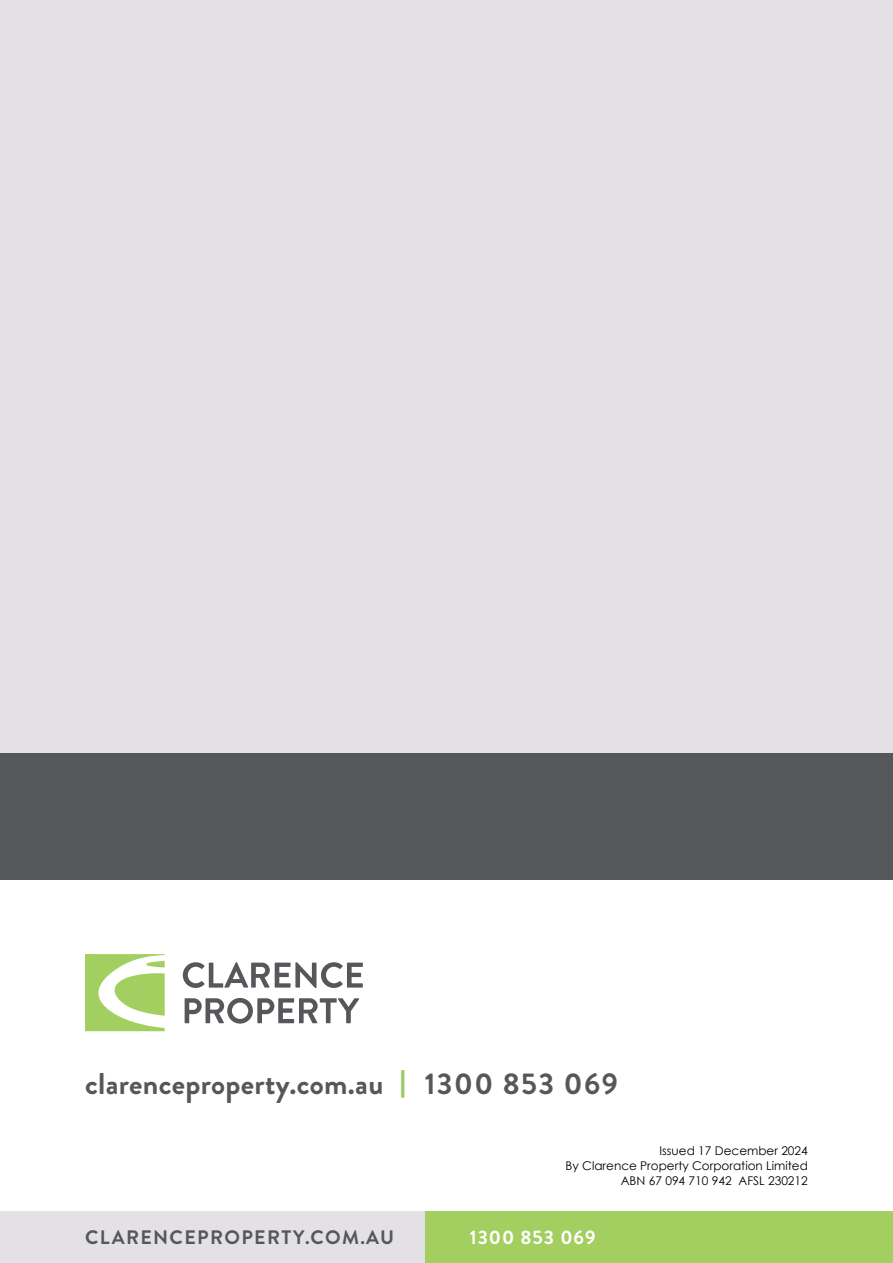
<style>
.page{position:relative;width:893px;height:1263px;background:#fff}
.page>*{position:absolute;margin:0;border:0;box-sizing:border-box;transform-origin:0 0}
.t1{font:700 30px "Brandon Grotesque";letter-spacing:.01em;color:#55575a}
.t2{font:700 19.5px "Brandon Grotesque";letter-spacing:.07em;color:#55575a}
.t3{font:700 19.5px "Brandon Grotesque";letter-spacing:.05em;color:#fff}
.t4{font:12px/15px "Century Gothic";color:#000;text-align:right}
.s1{font-family:"Impact";font-weight:400;color:#99cc67}
</style>
<div class="page">
<div style="left:0;top:753px;width:893px;height:127px;background:#55575a"></div>
<svg style="left:183px;top:962px;width:180px;height:26px"></svg>
<svg style="left:185px;top:998px;width:174px;height:25px"></svg>
<svg style="left:85px;top:954px;width:80px;height:77px"></svg>
<div style="left:0;top:0;width:893px;height:753px;background:#e4e1e6"></div>
<div style="left:0;top:1212px;width:425px;height:51px;background:#e4e1e6"></div>
<div style="left:425px;top:1212px;width:468px;height:51px;background:#a2cf5f"></div>
<h1 class="t1" style="left:85px;top:1062px;width:534px">clarenceproperty.com.au <span class="s1">|</span> 1300 853 069</h1>
<p class="t4" style="left:566px;top:1143px;width:244px">Issued 17 December 2024<br>By Clarence Property Corporation Limited<br>ABN 67 094 710 942 AFSL 230212</p>
<h2 class="t2" style="left:85px;top:1223px;width:311px">CLARENCEPROPERTY.COM.AU</h2>
<h2 class="t3" style="left:470px;top:1223px;width:127px">1300 853 069</h2>
</div>
